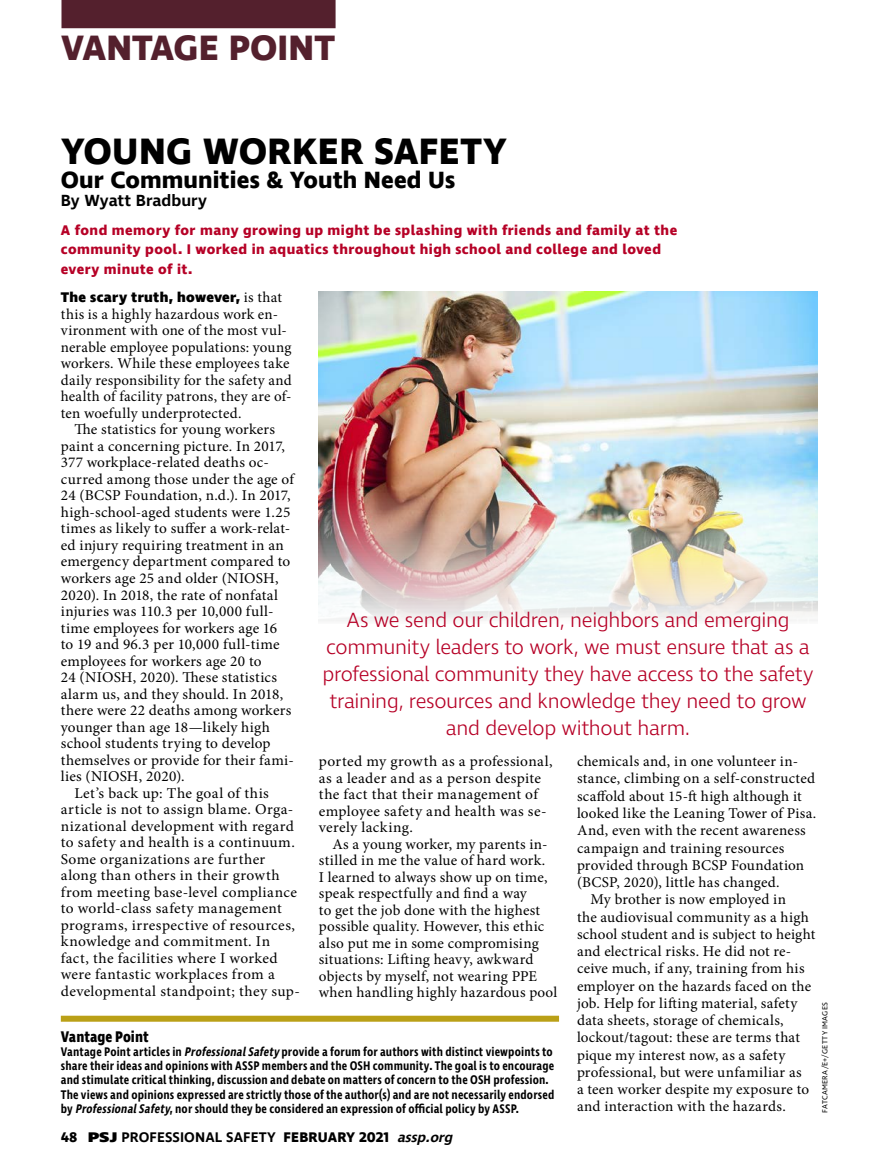
<style>
.page{position:relative;width:878px;height:1175px;background:#fff}
.page>*{position:absolute;margin:0;border:0;box-sizing:border-box;transform-origin:0 0}
.t1{font:700 37.5px "Ingra";letter-spacing:.01em;color:#000}
.t2{font:700 36px "Ingra";color:#54202d}
.t3{font:700 24px "Ingra";letter-spacing:.005em;color:#000}
.t4{font:300 21px/27px "Ingra";letter-spacing:-.02em;color:#b60026;text-align:center}
.t5{font:600 16.5px "Ingra";color:#000}
.t6{font:700 15.75px "Ingra Cd";color:#000}
.t7{font:15px/16.5px "Minion Pro";letter-spacing:.015em;color:#000}
.t8{font:700 14.25px/19.5px "Ingra";letter-spacing:.03em;color:#b60026}
.t9{font:600 14.25px "Ingra";letter-spacing:.01em;color:#000}
.t10{font:800 14.25px "Ingra";letter-spacing:.02em;color:#000}
.t11{font:600 12.75px/14.2px "Ingra Cd";letter-spacing:.01em;color:#000}
.t12{font:7.5px "Ingra";letter-spacing:.035em;color:#000}
.s1{font-family:"Minion Pro";font-weight:400;font-size:15px}
.s2{font-style:italic}
.s3{font-weight:700}
.s4{font-weight:800}
</style>
<div class="page">
<div style="left:61px;top:0;width:274px;height:28px;background:#54202d"></div>
<img style="left:319px;top:291px;width:498px;height:330px">
<div style="left:61px;top:1015px;width:498px;height:6px;background:#baa017"></div>
<h2 class="t2" style="left:61px;top:25px;width:275px">VANTAGE POINT</h2>
<h1 class="t1" style="left:61px;top:127px;width:447px">YOUNG WORKER SAFETY</h1>
<h3 class="t3" style="left:61px;top:165px;width:396px">Our Communities &amp; Youth Need Us</h3>
<p class="t5" style="left:61px;top:190px;width:148px">By Wyatt Bradbury</p>
<p class="t8" style="left:61px;top:221px;width:618px">A fond memory for many growing up might be splashing with friends and family at the community pool. I worked in aquatics throughout high school and college and loved every minute of it.</p>
<p class="t10" style="left:61px;top:288px;width:223px">The scary truth, however, <span class="s1">is that</span></p>
<p class="t7" style="left:61px;top:306px;width:232px">this is a highly hazardous work en&shy;vironment with one of the most vul&shy;nerable employee populations: young workers. While these employees take daily responsibility for the safety and health of facility patrons, they are of&shy;ten woefully underprotected.</p>
<p class="t7" style="left:74px;top:421px;width:202px">The statistics for young workers</p>
<p class="t7" style="left:61px;top:438px;width:226px">paint a concerning picture. In 2017,</p>
<p class="t7" style="left:61px;top:454px;width:209px">377 workplace-related deaths oc-</p>
<p class="t7" style="left:61px;top:471px;width:235px">curred among those under the age of</p>
<p class="t7" style="left:61px;top:487px;width:231px">24 (BCSP Foundation, n.d.). In 2017,</p>
<p class="t7" style="left:61px;top:504px;width:231px">high-school-aged students were 1.25</p>
<p class="t7" style="left:61px;top:520px;width:231px">times as likely to suffer a work-relat-</p>
<p class="t7" style="left:61px;top:537px;width:225px">ed injury requiring treatment in an</p>
<p class="t7" style="left:61px;top:553px;width:231px">emergency department compared to</p>
<p class="t7" style="left:61px;top:570px;width:219px">workers age 25 and older (NIOSH,</p>
<p class="t7" style="left:61px;top:586px;width:219px">2020). In 2018, the rate of nonfatal</p>
<p class="t7" style="left:61px;top:603px;width:214px">injuries was 110.3 per 10,000 full-</p>
<p class="t7" style="left:61px;top:619px;width:218px">time employees for workers age 16</p>
<p class="t7" style="left:61px;top:636px;width:220px">to 19 and 96.3 per 10,000 full-time</p>
<p class="t7" style="left:61px;top:652px;width:202px">employees for workers age 20 to</p>
<p class="t7" style="left:61px;top:669px;width:218px">24 (NIOSH, 2020). These statistics</p>
<p class="t7" style="left:61px;top:685px;width:224px">alarm us, and they should. In 2018,</p>
<p class="t7" style="left:61px;top:702px;width:232px">there were 22 deaths among workers</p>
<p class="t7" style="left:61px;top:718px;width:211px">younger than age 18—likely high</p>
<p class="t7" style="left:61px;top:735px;width:211px">school students trying to develop</p>
<p class="t7" style="left:61px;top:751px;width:234px">themselves or provide for their fami-</p>
<p class="t7" style="left:61px;top:768px;width:125px">lies (NIOSH, 2020).</p>
<p class="t7" style="left:74px;top:784px;width:196px">Let’s back up: The goal of this</p>
<p class="t7" style="left:61px;top:801px;width:234px">article is not to assign blame. Orga-</p>
<p class="t7" style="left:61px;top:817px;width:235px">nizational development with regard</p>
<p class="t7" style="left:61px;top:834px;width:235px">to safety and health is a continuum.</p>
<p class="t7" style="left:61px;top:850px;width:206px">Some organizations are further</p>
<p class="t7" style="left:61px;top:867px;width:220px">along than others in their growth</p>
<p class="t7" style="left:61px;top:883px;width:237px">from meeting base-level compliance</p>
<p class="t7" style="left:61px;top:900px;width:222px">to world-class safety management</p>
<p class="t7" style="left:61px;top:916px;width:236px">programs, irrespective of resources,</p>
<p class="t7" style="left:61px;top:933px;width:211px">knowledge and commitment. In</p>
<p class="t7" style="left:61px;top:949px;width:218px">fact, the facilities where I worked</p>
<p class="t7" style="left:61px;top:966px;width:215px">were fantastic workplaces from a</p>
<p class="t7" style="left:61px;top:982px;width:240px">developmental standpoint; they sup-</p>
<h3 class="t4" style="left:322px;top:607px;width:492px">As we send our children, neighbors and emerging community leaders to work, we must ensure that as a professional community they have access to the safety training, resources and knowledge they need to grow and develop without harm.</h3>
<p class="t7" style="left:319px;top:753px;width:235px">ported my growth as a professional, as a leader and as a person despite the fact that their management of employee safety and health was se&shy;verely lacking.</p>
<p class="t7" style="left:319px;top:835px;width:240px;text-indent:14px">As a young worker, my parents in&shy;stilled in me the value of hard work.<br>I learned to always show up on time, speak respectfully and find a way<br>to get the job done with the highest possible quality. However, this ethic also put me in some compromising situations: Lifting heavy, awkward objects by myself, not wearing PPE when handling highly hazardous pool</p>
<p class="t7" style="left:577px;top:753px;width:222px">chemicals and, in one volunteer in-</p>
<p class="t7" style="left:577px;top:770px;width:239px">stance, climbing on a self-constructed</p>
<p class="t7" style="left:577px;top:787px;width:226px">scaffold about 15-ft high although it</p>
<p class="t7" style="left:577px;top:805px;width:241px">looked like the Leaning Tower of Pisa.</p>
<p class="t7" style="left:577px;top:822px;width:230px">And, even with the recent awareness</p>
<p class="t7" style="left:577px;top:839px;width:209px">campaign and training resources</p>
<p class="t7" style="left:577px;top:856px;width:228px">provided through BCSP Foundation</p>
<p class="t7" style="left:577px;top:874px;width:204px">(BCSP, 2020), little has changed.</p>
<p class="t7" style="left:590px;top:891px;width:197px">My brother is now employed in</p>
<p class="t7" style="left:577px;top:908px;width:233px">the audiovisual community as a high</p>
<p class="t7" style="left:577px;top:925px;width:240px">school student and is subject to height</p>
<p class="t7" style="left:577px;top:943px;width:216px">and electrical risks. He did not re-</p>
<p class="t7" style="left:577px;top:960px;width:229px">ceive much, if any, training from his</p>
<p class="t7" style="left:577px;top:977px;width:236px">employer on the hazards faced on the</p>
<p class="t7" style="left:577px;top:994px;width:222px">job. Help for lifting material, safety</p>
<p class="t7" style="left:577px;top:1012px;width:208px">data sheets, storage of chemicals,</p>
<p class="t7" style="left:577px;top:1029px;width:224px">lockout/tagout: these are terms that</p>
<p class="t7" style="left:577px;top:1046px;width:210px">pique my interest now, as a safety</p>
<p class="t7" style="left:577px;top:1063px;width:226px">professional, but were unfamiliar as</p>
<p class="t7" style="left:577px;top:1081px;width:234px">a teen worker despite my exposure to</p>
<p class="t7" style="left:577px;top:1098px;width:210px">and interaction with the hazards.</p>
<p class="t12" style="left:820px;top:1112px;width:112px;rotate:-90deg">FATCAMERA/E+/GETTY IMAGES</p>
<p class="t6" style="left:61px;top:1026px;width:89px">Vantage Point</p>
<p class="t11" style="left:61px;top:1045px;width:495px">Vantage Point articles in <span class="s2">ProfessionalSafety</span>provide a forum for authors with distinct viewpoints to share their ideas and opinions with ASSP members and the OSH community. The goal is to encourage and stimulate critical thinking, discussion and debate on matters of concern to the OSH profession.<br>The views and opinions expressed are strictly those of the author(s) and are not necessarily endorsed by <span class="s2">ProfessionalSafety</span>, nor should they be considered an expression of official policy by ASSP.</p>
<p class="t9" style="left:61px;top:1128px;width:397px"><span class="s3">48</span> <span class="s4">PSJ</span> PROFESSIONAL SAFETY <span class="s3">FEBRUARY 2021</span> <span class="s2">assp.org</span></p>
</div>
